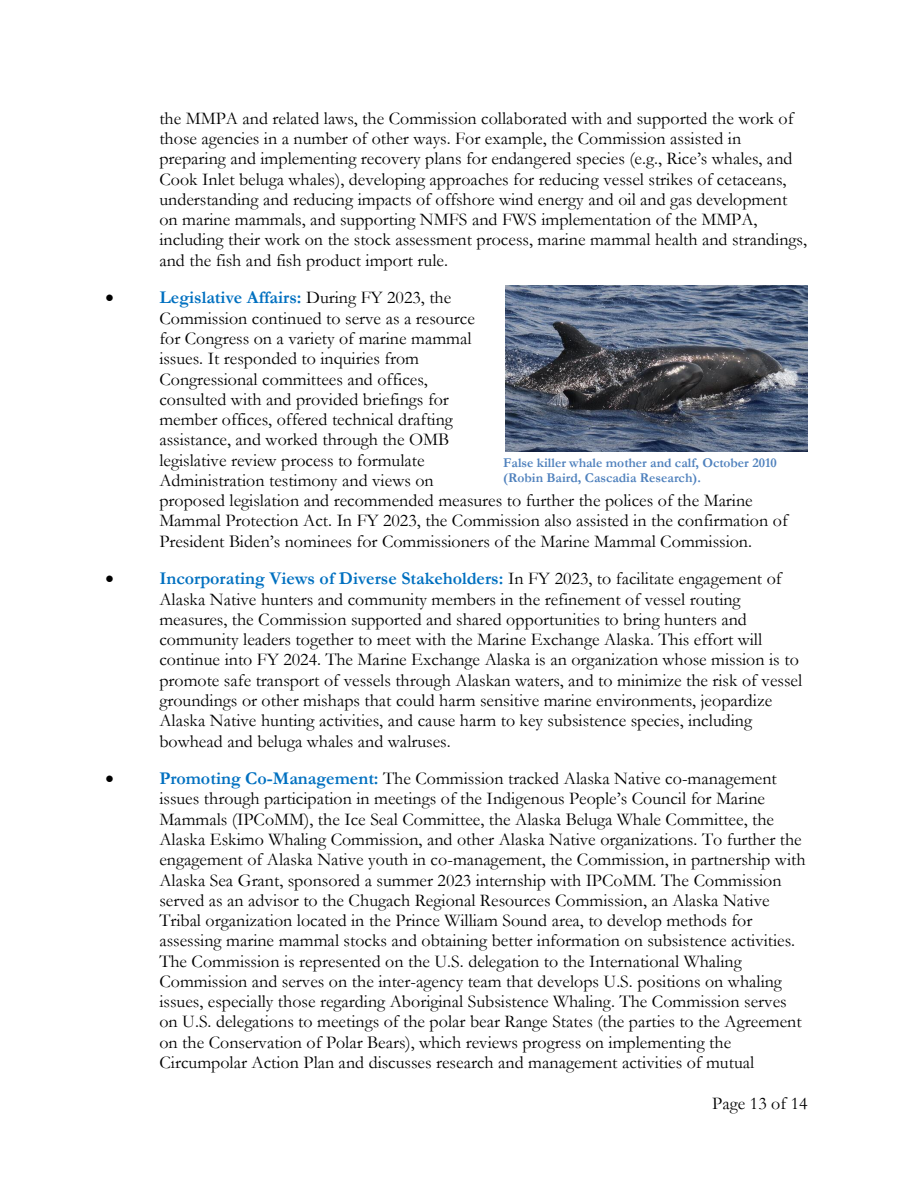
<style>
.page{position:relative;width:918px;height:1188px;background:#fff}
.page>*{position:absolute;margin:0;border:0;box-sizing:border-box;transform-origin:0 0}
.t1{font:18px/20.2px "Garamond";color:#000}
.t2{font:18px "Symbol";color:#000}
.t3{font:700 13.5px/15.6px "Garamond";color:#4f81bd}
.s1{font-weight:700;color:#0070c0}
</style>
<div class="page">
<img style="left:505px;top:285px;width:302px;height:167px">
<p class="t1" style="left:159px;top:108px;width:649px">the MMPA and related laws, the Commission collaborated with and supported the work of those agencies in a number of other ways. For example, the Commission assisted in preparing and implementing recovery plans for endangered species (e.g., Rice’s whales, and Cook Inlet beluga whales), developing approaches for reducing vessel strikes of cetaceans, understanding and reducing impacts of offshore wind energy and oil and gas development on marine mammals, and supporting NMFS and FWS implementation of the MMPA, including their work on the stock assessment process, marine mammal health and strandings, and the fish and fish product import rule.</p>
<p class="t2" style="left:105px;top:285px;width:10px">•</p>
<p class="t1" style="left:159px;top:287px;width:630px"><span class="s1">Legislative Affairs:</span> During FY 2023, the<br>Commission continued to serve as a resource<br>for Congress on a variety of marine mammal<br>issues. It responded to inquiries from<br>Congressional committees and offices,<br>consulted with and provided briefings for<br>member offices, offered technical drafting<br>assistance, and worked through the OMB<br>legislative review process to formulate<br>Administration testimony and views on<br>proposed legislation and recommended measures to further the polices of the Marine Mammal Protection Act. In FY 2023, the Commission also assisted in the confirmation of President Biden’s nominees for Commissioners of the Marine Mammal Commission.</p>
<p class="t2" style="left:105px;top:566px;width:10px">•</p>
<p class="t1" style="left:159px;top:568px;width:644px"><span class="s1">Incorporating Views of Diverse Stakeholders:</span> In FY 2023, to facilitate engagement of Alaska Native hunters and community members in the refinement of vessel routing measures, the Commission supported and shared opportunities to bring hunters and community leaders together to meet with the Marine Exchange Alaska. This effort will continue into FY 2024. The Marine Exchange Alaska is an organization whose mission is to promote safe transport of vessels through Alaskan waters, and to minimize the risk of vessel groundings or other mishaps that could harm sensitive marine environments, jeopardize Alaska Native hunting activities, and cause harm to key subsistence species, including bowhead and beluga whales and walruses.</p>
<p class="t2" style="left:105px;top:766px;width:10px">•</p>
<p class="t1" style="left:159px;top:768px;width:648px"><span class="s1">Promoting Co-Management:</span> The Commission tracked Alaska Native co-management issues through participation in meetings of the Indigenous People’s Council for Marine Mammals (IPCoMM), the Ice Seal Committee, the Alaska Beluga Whale Committee, the Alaska Eskimo Whaling Commission, and other Alaska Native organizations. To further the engagement of Alaska Native youth in co-management, the Commission, in partnership with Alaska Sea Grant, sponsored a summer 2023 internship with IPCoMM. The Commission served as an advisor to the Chugach Regional Resources Commission, an Alaska Native Tribal organization located in the Prince William Sound area, to develop methods for assessing marine mammal stocks and obtaining better information on subsistence activities.<br>The Commission is represented on the U.S. delegation to the International Whaling Commission and serves on the inter-agency team that develops U.S. positions on whaling issues, especially those regarding Aboriginal Subsistence Whaling. The Commission serves on U.S. delegations to meetings of the polar bear Range States (the parties to the Agreement on the Conservation of Polar Bears), which reviews progress on implementing the Circumpolar Action Plan and discusses research and management activities of mutual</p>
<p class="t3" style="left:503px;top:455px;width:275px">False killer whale mother and calf, October 2010 (Robin Baird, Cascadia Research).</p>
<p class="t1" style="left:712px;top:1093px;width:97px">Page 13 of 14</p>
</div>
